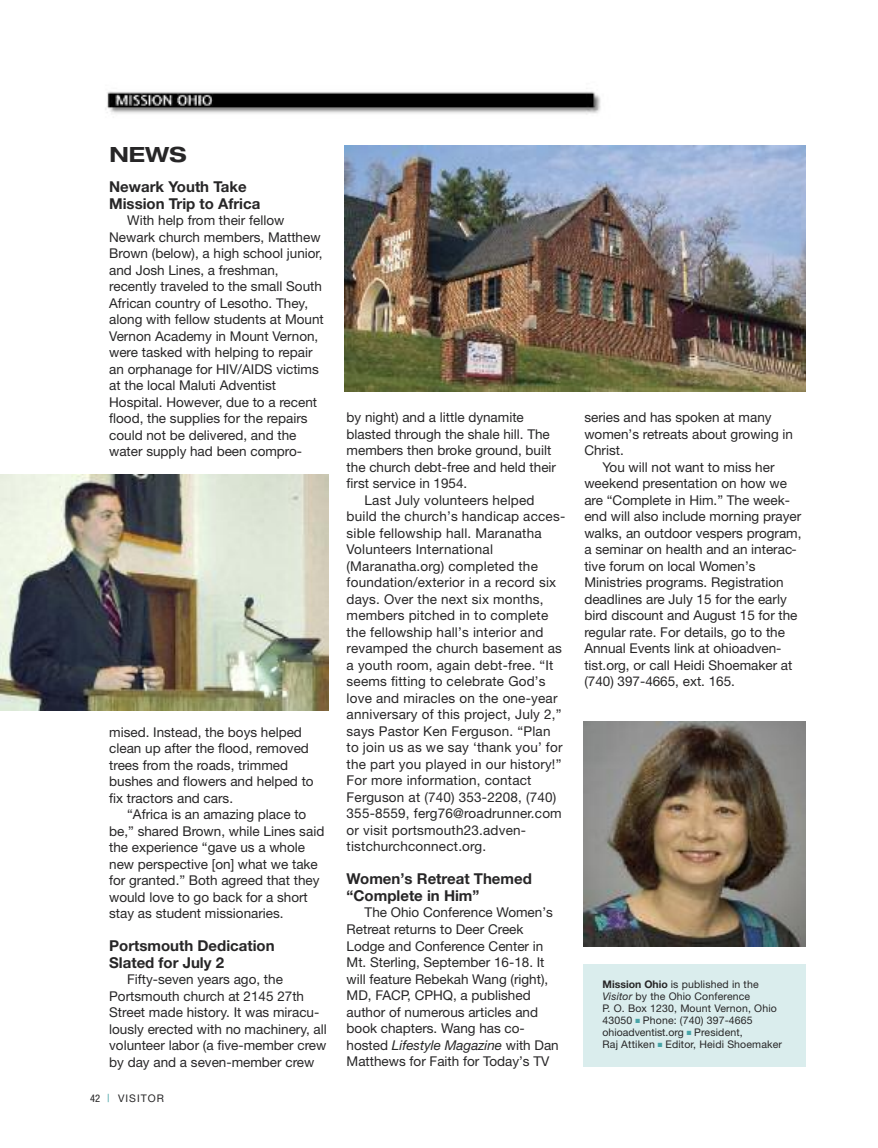
<style>
.page{position:relative;width:878px;height:1148px;background:#fff}
.page>*{position:absolute;margin:0;border:0;box-sizing:border-box;transform-origin:0 0}
.t1{font:700 expanded 21px "Helvetica Neue";color:#272627}
.t2{font:700 15px/16.5px "Helvetica Neue";color:#272627}
.t3{font:13.5px/16.5px "Helvetica Neue";color:#272627}
.t4{font:10.5px/12px "Helvetica Neue";letter-spacing:.015em;color:#272627}
.t5{font:10.5px "Helvetica Neue";letter-spacing:.1em;color:#272627}
.s1{font-style:italic}
.s2{font-weight:700}
.s3{color:#47a4a7}
.s4{font-stretch:condensed}
.s5{font-stretch:condensed;font-size:11.25px;color:#47a4a7}
</style>
<div class="page">
<img style="left:105px;top:91px;width:496px;height:24px">
<img style="left:0;top:475px;width:329px;height:236px">
<img style="left:583px;top:722px;width:222px;height:224px">
<img style="left:344px;top:146px;width:461px;height:245px">
<div style="left:583px;top:964px;width:222px;height:102px;background:#daeded"></div>
<h1 class="t1" style="left:110px;top:147px;width:78px">NEWS</h1>
<p class="t2" style="left:109px;top:180px;width:153px">Newark Youth Take<br>Mission Trip to Africa</p>
<p class="t3" style="left:109px;top:213px;width:216px;text-indent:18px">With help from their fellow<br>Newark church members, Matthew<br>Brown (below), a high school junior, and Josh Lines, a freshman, recently traveled to the small South<br>African country of Lesotho. They, along with fellow students at Mount<br>Vernon Academy in Mount Vernon, were tasked with helping to repair an orphanage for HIV/AIDS victims at the local Maluti Adventist<br>Hospital. However, due to a recent flood, the supplies for the repairs could not be delivered, and the water supply had been compro-</p>
<p class="t3" style="left:584px;top:410px;width:210px">series and has spoken at many women’s retreats about growing in<br>Christ.</p>
<p class="t3" style="left:584px;top:460px;width:219px;text-indent:18px">You will not want to miss her weekend presentation on how we are “Complete in Him.” The week&shy;end will also include morning prayer walks, an outdoor vespers program, a seminar on health and an interac&shy;tive forum on local Women’s<br>Ministries programs. Registration deadlines are July 15 for the early bird discount and August 15 for the regular rate. For details, go to the<br>Annual Events link at ohioadven&shy;tist.org, or call Heidi Shoemaker at (740) 397-4665, ext. 165.</p>
<p class="t3" style="left:346px;top:410px;width:179px">by night) and a little dynamite</p>
<p class="t3" style="left:346px;top:427px;width:205px">blasted through the shale hill. The</p>
<p class="t3" style="left:346px;top:443px;width:206px">members then broke ground, built</p>
<p class="t3" style="left:346px;top:460px;width:211px">the church debt-free and held their</p>
<p class="t3" style="left:346px;top:476px;width:122px">first service in 1954.</p>
<p class="t3" style="left:364px;top:493px;width:171px">Last July volunteers helped</p>
<p class="t3" style="left:346px;top:509px;width:220px">build the church’s handicap acces-</p>
<p class="t3" style="left:346px;top:526px;width:196px">sible fellowship hall. Maranatha</p>
<p class="t3" style="left:346px;top:542px;width:148px">Volunteers International</p>
<p class="t3" style="left:346px;top:559px;width:193px">(Maranatha.org) completed the</p>
<p class="t3" style="left:346px;top:575px;width:211px">foundation/exterior in a record six</p>
<p class="t3" style="left:346px;top:592px;width:198px">days. Over the next six months,</p>
<p class="t3" style="left:346px;top:608px;width:203px">members pitched in to complete</p>
<p class="t3" style="left:346px;top:625px;width:198px">the fellowship hall’s interior and</p>
<p class="t3" style="left:346px;top:641px;width:217px">revamped the church basement as</p>
<p class="t3" style="left:346px;top:658px;width:208px">a youth room, again debt-free. “It</p>
<p class="t3" style="left:346px;top:674px;width:200px">seems fitting to celebrate God’s</p>
<p class="t3" style="left:346px;top:691px;width:212px">love and miracles on the one-year</p>
<p class="t3" style="left:346px;top:707px;width:216px">anniversary of this project, July 2,”</p>
<p class="t3" style="left:346px;top:724px;width:205px">says Pastor Ken Ferguson. “Plan</p>
<p class="t3" style="left:346px;top:740px;width:217px">to join us as we say ‘thank you’ for</p>
<p class="t3" style="left:346px;top:757px;width:216px">the part you played in our history!”</p>
<p class="t3" style="left:346px;top:773px;width:186px">For more information, contact</p>
<p class="t3" style="left:346px;top:790px;width:211px">Ferguson at (740) 353-2208, (740)</p>
<p class="t3" style="left:346px;top:806px;width:217px">355-8559, ferg76@roadrunner.com</p>
<p class="t3" style="left:346px;top:823px;width:181px">or visit portsmouth23.adven-</p>
<p class="t3" style="left:346px;top:839px;width:141px">tistchurchconnect.org.</p>
<p class="t2" style="left:346px;top:872px;width:187px">Women’s Retreat Themed “Complete in Him”</p>
<p class="t3" style="left:346px;top:905px;width:214px;text-indent:18px">The Ohio Conference Women’s<br>Retreat returns to Deer Creek<br>Lodge and Conference Center in<br>Mt. Sterling, September 16-18. It will feature Rebekah Wang (right),<br>MD, FACP, CPHQ, a published author of numerous articles and book chapters. Wang has co&shy;hosted <span class="s1">Lifestyle Magazine</span> with Dan<br>Matthews for Faith for Today’s TV</p>
<p class="t3" style="left:109px;top:725px;width:206px">mised. Instead, the boys helped clean up after the flood, removed trees from the roads, trimmed bushes and flowers and helped to fix tractors and cars.</p>
<p class="t3" style="left:109px;top:807px;width:217px;text-indent:18px">“Africa is an amazing place to be,” shared Brown, while Lines said the experience “gave us a whole new perspective [on] what we take for granted.” Both agreed that they would love to go back for a short stay as student missionaries.</p>
<p class="t2" style="left:109px;top:939px;width:167px">Portsmouth Dedication<br>Slated for July 2</p>
<p class="t3" style="left:109px;top:972px;width:219px;text-indent:18px">Fifty-seven years ago, the<br>Portsmouth church at 2145 27th<br>Street made history. It was miracu&shy;lously erected with no machinery, all volunteer labor (a five-member crew by day and a seven-member crew</p>
<p class="t4" style="left:602px;top:979px;width:181px"><span class="s2">Mission Ohio</span> is published in the<br><span class="s1">Visitor</span> by the Ohio Conference<br>P. O. Box 1230, Mount Vernon, Ohio<br>43050 <span class="s3">■</span> Phone: (740) 397-4665 ohioadventist.org <span class="s3">■</span> President,<br>Raj Attiken <span class="s3">■</span> Editor, Heidi Shoemaker</p>
<p class="t5" style="left:90px;top:1094px;width:76px"><span class="s4">42</span> <span class="s5">|</span> VISITOR</p>
</div>
